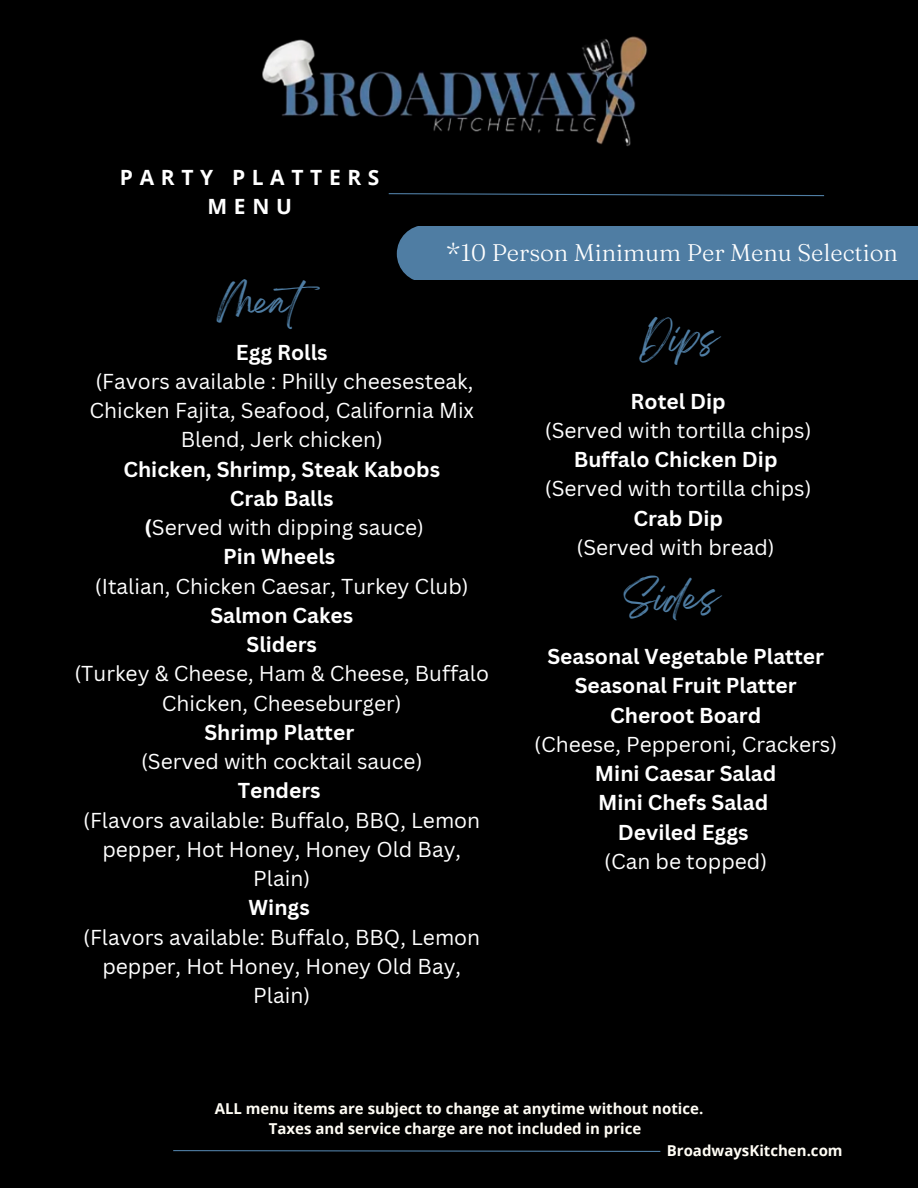
<style>
.page{position:relative;width:918px;height:1188px;background:#000}
.page>*{position:absolute;margin:0;border:0;box-sizing:border-box;transform-origin:0 0}
.t1{font:33px "Breathing";color:#4f7da3}
.t2{font:300 24px "Fraunces 9 pt";color:#fff}
.t3{font:21px/29.2px "Canva Sans";color:#fff;text-align:center}
.t4{font:700 21px/29.2px "Canva Sans";color:#fff;text-align:center}
.t5{font:700 21px/29.2px "Open Sans";letter-spacing:.315em;color:#fff;text-align:center}
.t6{font:700 15px/20.2px "Open Sans";color:#fffdf5;text-align:center}
.s1{font-weight:400}
</style>
<div class="page">
<img style="left:262px;top:36px;width:386px;height:111px">
<svg style="left:173px;top:1150px;width:488px;height:2px"></svg>
<div style="left:397px;top:227px;width:521px;height:53px;background:#4f7da3"></div>
<svg style="left:388px;top:193px;width:437px;height:4px"></svg>
<p class="t5" style="left:120px;top:162px;width:261px">PARTY PLATTERS<br>MENU</p>
<p class="t2" style="left:446px;top:238px;width:454px">*10 Person Minimum Per Menu Selection</p>
<h1 class="t1" style="left:217px;top:291px;width:119px">Meat</h1>
<p class="t4" style="left:236px;top:337px;width:93px">Egg Rolls</p>
<p class="t3" style="left:89px;top:366px;width:386px">(Favors available : Philly cheesesteak,<br>Chicken Fajita, Seafood, California Mix<br>Blend, Jerk chicken)</p>
<p class="t4" style="left:123px;top:454px;width:318px">Chicken, Shrimp, Steak Kabobs<br>Crab Balls<br>(<span class="s1">Served with dipping sauce)<br></span>Pin Wheels</p>
<p class="t3" style="left:95px;top:571px;width:375px">(Italian, Chicken Caesar, Turkey Club)</p>
<p class="t4" style="left:210px;top:600px;width:144px">Salmon Cakes<br>Sliders</p>
<p class="t3" style="left:74px;top:659px;width:416px">(Turkey &amp; Cheese, Ham &amp; Cheese, Buffalo<br>Chicken, Cheeseburger)</p>
<p class="t4" style="left:204px;top:717px;width:151px">Shrimp Platter</p>
<p class="t3" style="left:141px;top:746px;width:283px">(Served with cocktail sauce)</p>
<p class="t4" style="left:238px;top:776px;width:85px">Tenders</p>
<p class="t3" style="left:83px;top:805px;width:399px">(Flavors available: Buffalo, BBQ, Lemon pepper, Hot Honey, Honey Old Bay,<br>Plain)</p>
<p class="t4" style="left:249px;top:893px;width:63px">Wings</p>
<p class="t3" style="left:83px;top:922px;width:399px">(Flavors available: Buffalo, BBQ, Lemon pepper, Hot Honey, Honey Old Bay,<br>Plain)</p>
<h1 class="t1" style="left:640px;top:328px;width:80px">Dips</h1>
<p class="t4" style="left:631px;top:386px;width:97px">Rotel Dip</p>
<p class="t3" style="left:545px;top:415px;width:268px">(Served with tortilla chips)</p>
<p class="t4" style="left:574px;top:444px;width:205px">Buffalo Chicken Dip</p>
<p class="t3" style="left:545px;top:474px;width:268px">(Served with tortilla chips)</p>
<p class="t4" style="left:633px;top:503px;width:91px">Crab Dip</p>
<p class="t3" style="left:577px;top:532px;width:200px">(Served with bread)</p>
<h1 class="t1" style="left:624px;top:587px;width:97px">Sides</h1>
<p class="t4" style="left:547px;top:641px;width:278px">Seasonal Vegetable Platter<br>Seasonal Fruit Platter<br>Cheroot Board</p>
<p class="t3" style="left:534px;top:729px;width:304px">(Cheese, Pepperoni, Crackers)</p>
<p class="t4" style="left:595px;top:758px;width:183px">Mini Caesar Salad<br>Mini Chefs Salad<br>Deviled Eggs</p>
<p class="t3" style="left:604px;top:846px;width:164px">(Can be topped)</p>
<p class="t6" style="left:215px;top:1098px;width:490px">ALL menu items are subject to change at anytime without notice.<br>Taxes and service charge are not included in price</p>
<p class="t6" style="left:667px;top:1140px;width:177px">BroadwaysKitchen.com</p>
</div>
